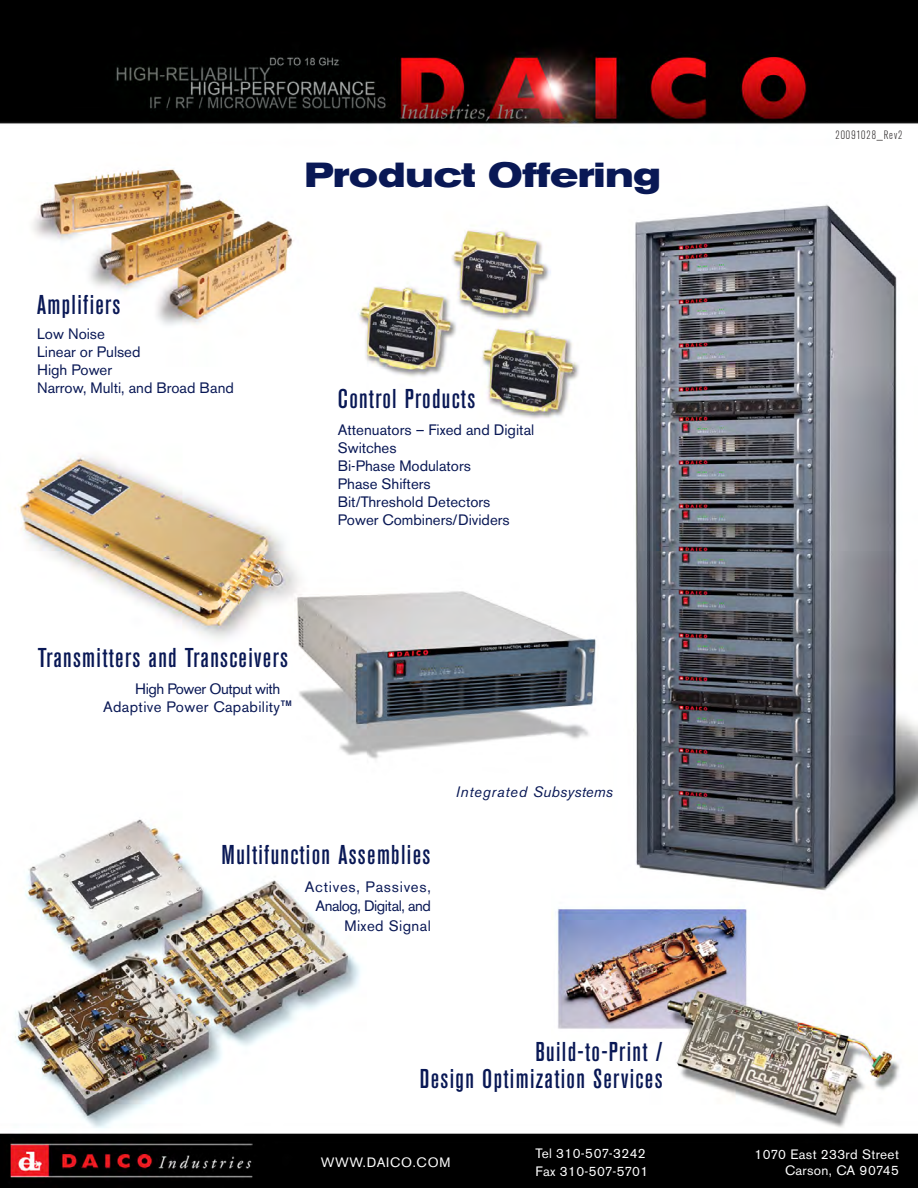
<style>
.page{position:relative;width:918px;height:1188px;background:#fff}
.page>*{position:absolute;margin:0;border:0;box-sizing:border-box;transform-origin:0 0}
.t1{font:700 expanded 34.5px "Akzidenz Grotesk BE";color:#091855}
.t2{font:500 condensed 27px "Akzidenz Grotesk BE";letter-spacing:.05em;color:#091855}
.t3{font:15px/18px "Akzidenz Grotesk BE";color:#091855}
.t4{font:15px/18px "Akzidenz Grotesk BE";letter-spacing:.025em;color:#091855;text-align:right}
.t5{font:15px/19.5px "Akzidenz Grotesk BE";letter-spacing:.02em;color:#091855;text-align:right}
.t6{font:italic 15px "Akzidenz Grotesk BE";letter-spacing:.03em;color:#091855}
.t7{font:15px "Akzidenz Grotesk BE";letter-spacing:.03em;color:#091855}
.t8{font:13.5px "Akzidenz Grotesk BE";letter-spacing:.025em;color:#fcfcfc}
.t9{font:13.5px "Akzidenz Grotesk BE";letter-spacing:.06em;color:#fcfcfc}
.t10{font:300 condensed 12px "Akzidenz Grotesk BE";letter-spacing:.08em;color:#231f20}
.t11{font:500 7.8px "Akzidenz Grotesk BE";color:#091855}
</style>
<div class="page">
<img style="left:0;top:0;width:918px;height:1188px">
<p class="t2" style="left:37px;top:290px;width:85px">Amplifiers</p>
<p class="t3" style="left:37px;top:325px;width:69px">Low Noise</p>
<p class="t3" style="left:37px;top:343px;width:105px">Linear or Pulsed</p>
<p class="t3" style="left:37px;top:361px;width:77px">High Power</p>
<p class="t3" style="left:37px;top:379px;width:198px">Narrow, Multi, and Broad Band</p>
<p class="t1" style="left:304px;top:155px;width:358px">Product Offering</p>
<p class="t2" style="left:338px;top:384px;width:139px">Control Products</p>
<p class="t3" style="left:338px;top:421px;width:198px">Attenuators – Fixed and Digital<br>Switches</p>
<p class="t3" style="left:338px;top:457px;width:135px">Bi-Phase Modulators</p>
<p class="t3" style="left:338px;top:475px;width:94px">Phase Shifters</p>
<p class="t3" style="left:338px;top:493px;width:154px">Bit/Threshold Detectors</p>
<p class="t3" style="left:338px;top:511px;width:173px">Power Combiners/Dividers</p>
<p class="t2" style="left:38px;top:642px;width:252px">Transmitters and Transceivers</p>
<p class="t4" style="left:103px;top:679px;width:179px">High Power Output with<br>Adaptive Power Capability</p>
<p class="t11" style="left:281px;top:699px;width:13px">TM</p>
<p class="t6" style="left:456px;top:783px;width:159px">Integrated Subsystems</p>
<p class="t2" style="left:222px;top:840px;width:210px">Multifunction Assemblies</p>
<p class="t5" style="left:305px;top:877px;width:128px">Actives, Passives,<br>Analog, Digital, and</p>
<p class="t7" style="left:344px;top:917px;width:88px">Mixed Signal</p>
<p class="t2" style="left:535px;top:1037px;width:129px">Build-to-Print /</p>
<p class="t2" style="left:420px;top:1064px;width:244px">Design Optimization Services</p>
<p class="t9" style="left:321px;top:1154px;width:131px">WWW.DAICO.COM</p>
<p class="t8" style="left:536px;top:1146px;width:112px">Tel 310-507-3242</p>
<p class="t8" style="left:536px;top:1164px;width:114px">Fax 310-507-5701</p>
<p class="t10" style="left:836px;top:128px;width:69px">20091028_Rev2</p>
<p class="t8" style="left:755px;top:1146px;width:146px">1070 East 233rd Street</p>
<p class="t8" style="left:785px;top:1162px;width:115px">Carson, CA 90745</p>
</div>
